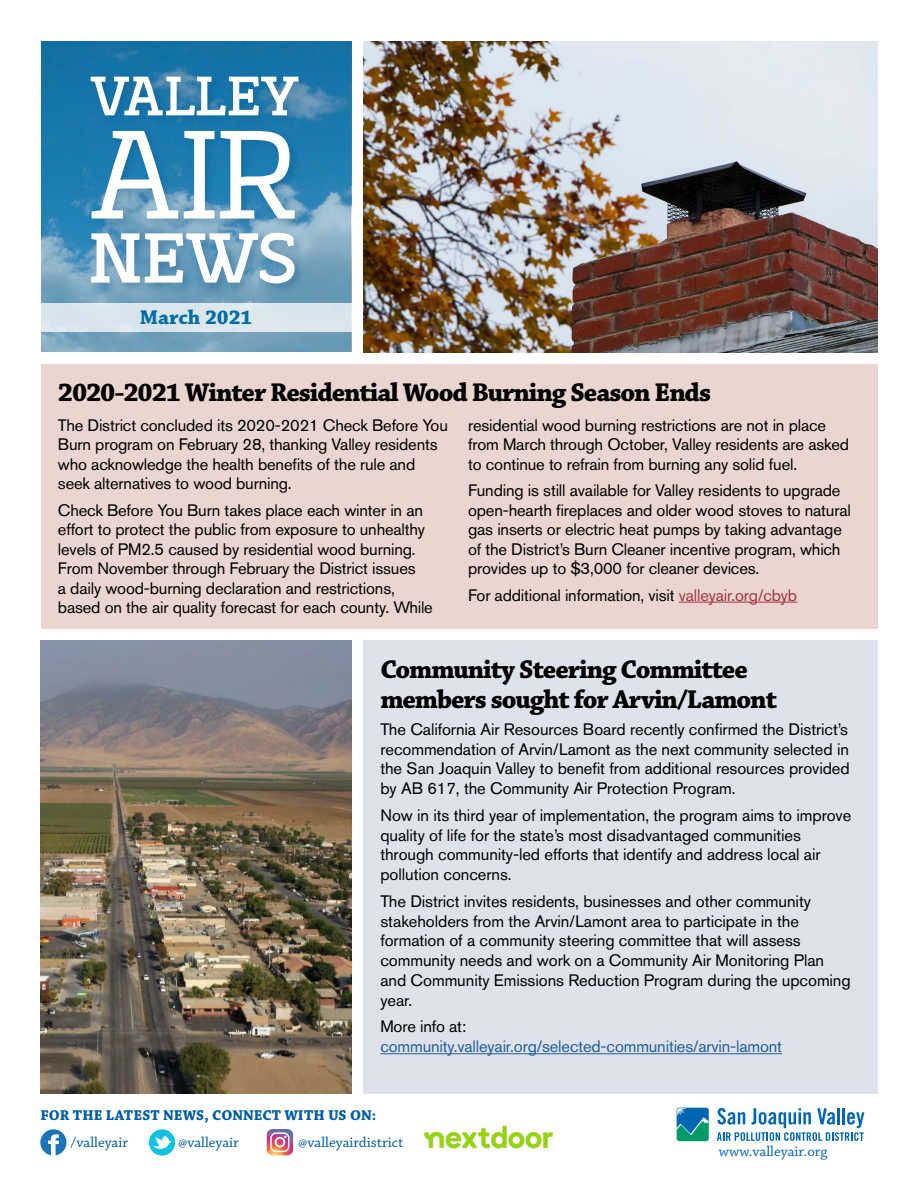
<style>
.page{position:relative;width:918px;height:1188px;background:#fff}
.page>*{position:absolute;margin:0;border:0;box-sizing:border-box;transform-origin:0 0}
.t1{font:700 27px/30px "Chaparral Pro";letter-spacing:-.04em;color:#000}
.t2{font:700 21px "Chaparral Pro";color:#006da5}
.t3{font:16.5px/19.5px "Akzidenz Grotesk BE";letter-spacing:-.01em;color:#000}
.t4{font:16.5px "Akzidenz Grotesk BE";letter-spacing:-.01em;color:#215e9e}
.t5{font:15px "Chaparral Pro";color:#005da4}
.t6{font:700 15px "Chaparral Pro";color:#005da4}
.t7{font:15px "Chaparral Pro";color:#0066b3}
.s1{color:#a5363f}
</style>
<div class="page">
<svg style="left:41px;top:42px;width:310px;height:309px;background:#408ab3"></svg>
<div style="left:87px;top:72px;width:223px;height:55px;background:#044c82;opacity:.3"></div>
<svg style="left:91px;top:77px;width:207px;height:38px"></svg>
<div style="left:88px;top:127px;width:219px;height:103px;background:#044c82;opacity:.3"></div>
<svg style="left:92px;top:131px;width:203px;height:88px"></svg>
<div style="left:87px;top:228px;width:219px;height:67px;background:#044c82;opacity:.3"></div>
<svg style="left:91px;top:233px;width:204px;height:50px"></svg>
<div style="left:41px;top:364px;width:837px;height:265px;background:#ead5d0"></div>
<div style="left:363px;top:640px;width:515px;height:454px;background:#dfe2ea"></div>
<div style="left:35px;top:303px;width:321px;height:28px;background:#dae6ed"></div>
<svg style="left:717px;top:1108px;width:147px;height:33px"></svg>
<svg style="left:676px;top:1107px;width:33px;height:35px"></svg>
<svg style="left:677px;top:1108px;width:32px;height:33px"></svg>
<div style="left:40px;top:1129px;width:27px;height:27px;background:#1c75bc;border-radius:50%"></div>
<svg style="left:48px;top:1134px;width:11px;height:22px"></svg>
<div style="left:149px;top:1129px;width:26px;height:27px;background:#15c1e1;border-radius:50%"></div>
<svg style="left:153px;top:1136px;width:19px;height:13px"></svg>
<svg style="left:267px;top:1129px;width:26px;height:26px"></svg>
<hr style="left:380px;top:1053px;width:402px;height:1px;background:#215e9e">
<img style="left:363px;top:41px;width:515px;height:311px">
<img style="left:425px;top:1126px;width:127px;height:23px">
<img style="left:41px;top:640px;width:310px;height:453px">
<hr style="left:679px;top:602px;width:118px;height:1px;background:#a5363f">
<p class="t2" style="left:140px;top:305px;width:114px">March 2021</p>
<h1 class="t1" style="left:58px;top:378px;width:655px">2020-2021 Winter Residential Wood Burning Season Ends</h1>
<p class="t3" style="left:58px;top:415px;width:392px">The District concluded its 2020-2021 Check Before You Burn program on February 28, thanking Valley residents who acknowledge the health benefits of the rule and seek alternatives to wood burning.</p>
<p class="t3" style="left:58px;top:500px;width:376px">Check Before You Burn takes place each winter in an effort to protect the public from exposure to unhealthy levels of PM2.5 caused by residential wood burning.<br>From November through February the District issues<br>a daily wood-burning declaration and restrictions, based on the air quality forecast for each county. While</p>
<p class="t3" style="left:468px;top:415px;width:383px">residential wood burning restrictions are not in place from March through October, Valley residents are asked to continue to refrain from burning any solid fuel.</p>
<p class="t3" style="left:468px;top:481px;width:384px">Funding is still available for Valley residents to upgrade open-hearth fireplaces and older wood stoves to natural gas inserts or electric heat pumps by taking advantage of the District’s Burn Cleaner incentive program, which provides up to $3,000 for cleaner devices.</p>
<p class="t3" style="left:468px;top:585px;width:331px">For additional information, visit <span class="s1">valleyair.org/cbyb</span></p>
<h1 class="t1" style="left:380px;top:656px;width:398px">Community Steering Committee members sought for Arvin/Lamont</h1>
<p class="t3" style="left:380px;top:719px;width:471px;text-align:justify">The California Air Resources Board recently confirmed the District’s recommendation of Arvin/Lamont as the next community selected in the San Joaquin Valley to benefit from additional resources provided by AB 617, the Community Air Protection Program.</p>
<p class="t3" style="left:380px;top:805px;width:472px">Now in its third year of implementation, the program aims to improve quality of life for the state’s most disadvantaged communities through community-led efforts that identify and address local air pollution concerns.</p>
<p class="t3" style="left:380px;top:891px;width:472px">The District invites residents, businesses and other community stakeholders from the Arvin/Lamont area to participate in the formation of a community steering committee that will assess community needs and work on a Community Air Monitoring Plan and Community Emissions Reduction Program during the upcoming year.</p>
<p class="t3" style="left:380px;top:1017px;width:88px">More info at:</p>
<p class="t4" style="left:380px;top:1037px;width:403px">community.valleyair.org/selected-communities/arvin-lamont</p>
<p class="t6" style="left:40px;top:1106px;width:337px">FOR THE LATEST NEWS, CONNECT WITH US ON:</p>
<p class="t5" style="left:71px;top:1134px;width:59px">/valleyair</p>
<p class="t5" style="left:178px;top:1134px;width:62px">@valleyair</p>
<p class="t5" style="left:298px;top:1134px;width:107px">@valleyairdistrict</p>
<p class="t7" style="left:719px;top:1143px;width:110px">www.valleyair.org</p>
</div>
